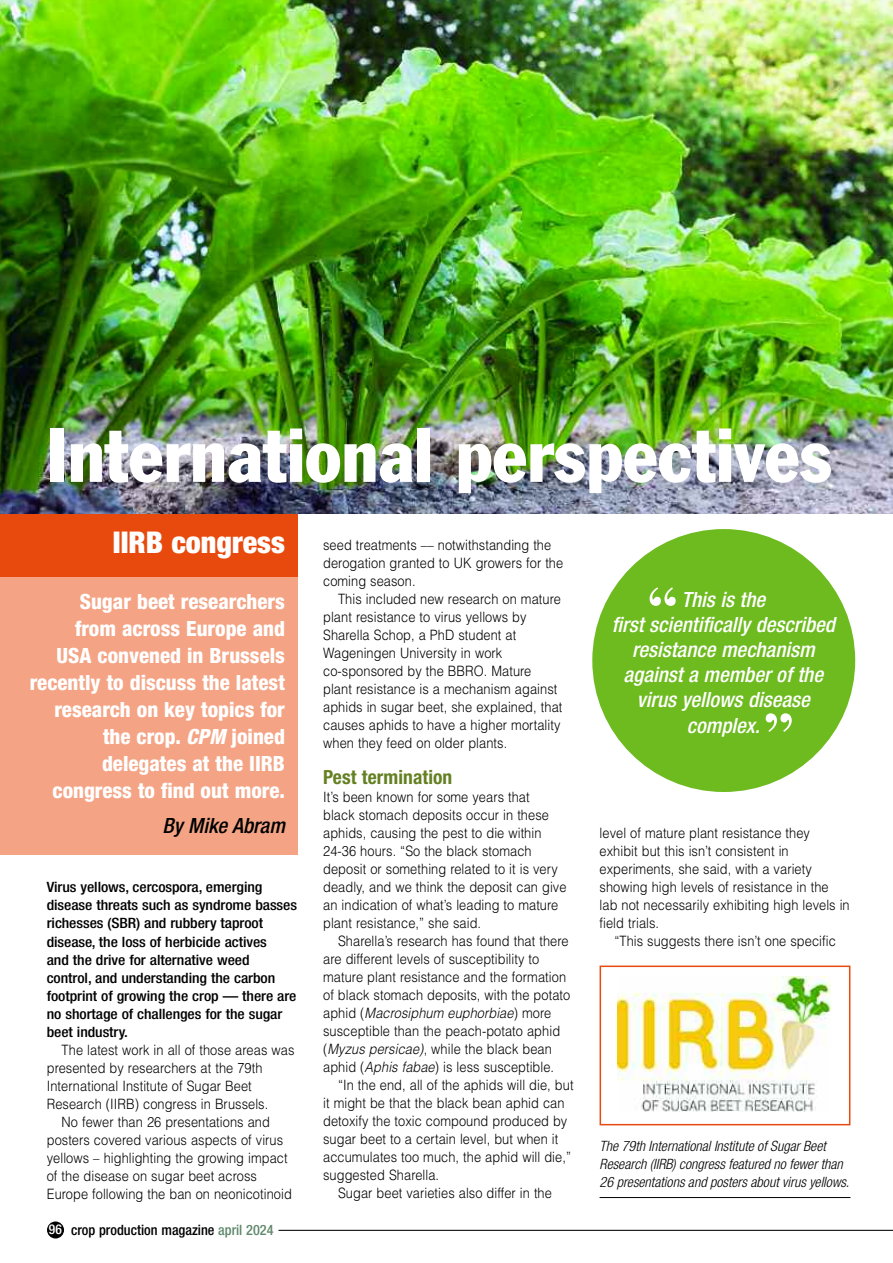
<style>
.page{position:relative;width:893px;height:1263px;background:#fff}
.page>*{position:absolute;margin:0;border:0;box-sizing:border-box;transform-origin:0 0}
.t1{font:condensed 75px "Franklin Gothic";color:#fff}
.t2{font:700 57px "Bodoni BT";color:#fff}
.t3{font:900 condensed 30px "Helvetica Neue";color:#fff}
.t4{font:800 condensed 21px/27px "Helvetica Neue";color:#fff;text-align:right}
.t5{font:italic 500 condensed 21px/25.2px "Helvetica Neue";color:#fff;text-align:center}
.t6{font:italic 500 condensed 21px "Helvetica Neue";color:#000}
.t7{font:700 condensed 19.5px "Helvetica Neue";letter-spacing:.005em;color:#648022}
.t8{font:300 14.25px/18px "Helvetica";letter-spacing:.005em;color:#000;scale:.9 1}
.t9{font:500 condensed 14.25px/18px "Helvetica Neue";letter-spacing:-.005em;color:#000;scale:1.1 1}
.t10{font:italic 300 condensed 14.25px/18px "Helvetica Neue";color:#000}
.t11{font:500 condensed 14.25px "Helvetica Neue";letter-spacing:-.005em;color:#000}
.s1{font-style:italic}
.s2{font-size:13.5px;color:#fff}
.s3{color:#60896c}
</style>
<div class="page">
<img style="left:0;top:0;width:893px;height:514px">
<div style="left:0;top:576px;width:298px;height:278px;background:#f4a485"></div>
<div style="left:0;top:514px;width:298px;height:63px;background:#e8490c"></div>
<img style="left:617px;top:976px;width:213px;height:135px">
<div style="left:600px;top:965px;width:250px;height:160px;border:2px solid #e8490c"></div>
<hr style="left:600px;top:1197px;width:250px;height:1px;background:#000">
<div style="left:592px;top:529px;width:263px;height:263px;background:#6ebb20;border-radius:50%"></div>
<div style="left:47px;top:1221px;width:17px;height:17px;background:#000;border-radius:50%"></div>
<hr style="left:278px;top:1230px;width:615px;height:1px;background:#000">
<h1 class="t1" style="left:47px;top:428px;width:786px">International perspectives</h1>
<h3 class="t3" style="left:113px;top:532px;width:174px">IIRB congress</h3>
<h3 class="t4" style="left:30px;top:589px;width:257px">Sugar beet researchers<br>from across Europe and<br>USA convened in Brussels recently to discuss the latest research on key topics for the crop. <span class="s1">CPM</span> joined delegates at the IIRB congress to find out more.</h3>
<h3 class="t6" style="left:162px;top:818px;width:124px">By Mike Abram</h3>
<p class="t9" style="left:47px;top:880px;width:229px">Virus yellows, cercospora, emerging disease threats such as syndrome basses richesses (SBR) and rubbery taproot disease, the loss of herbicide actives<br>and the drive for alternative weed control, and understanding the carbon footprint of growing the crop –– there are no shortage of challenges for the sugar beet industry.</p>
<p class="t8" style="left:62px;top:1040px;width:260px">The latest work in all of those areas was</p>
<p class="t8" style="left:47px;top:1058px;width:241px">presented by researchers at the 79th</p>
<p class="t8" style="left:47px;top:1076px;width:229px">International Institute of Sugar Beet</p>
<p class="t8" style="left:47px;top:1094px;width:248px">Research (IIRB) congress in Brussels.</p>
<p class="t8" style="left:62px;top:1112px;width:233px">No fewer than 26 presentations and</p>
<p class="t8" style="left:47px;top:1130px;width:264px">posters covered various aspects of virus</p>
<p class="t8" style="left:47px;top:1148px;width:269px">yellows – highlighting the growing impact</p>
<p class="t8" style="left:47px;top:1166px;width:235px">of the disease on sugar beet across</p>
<p class="t8" style="left:47px;top:1184px;width:274px">Europe following the ban on neonicotinoid</p>
<p class="t11" style="left:49px;top:1225px;width:226px"><span class="s2">96</span> crop production magazine <span class="s3">april 2024</span></p>
<p class="t8" style="left:323px;top:536px;width:268px">seed treatments –– notwithstanding the derogation granted to UK growers for the coming season.</p>
<p class="t8" style="left:323px;top:590px;width:267px;text-indent:15px">This included new research on mature plant resistance to virus yellows by Sharella Schop, a PhD student at Wageningen University in work co-sponsored by the BBRO. Mature plant resistance is a mechanism against aphids in sugar beet, she explained, that causes aphids to have a higher mortality when they feed on older plants.</p>
<h3 class="t7" style="left:323px;top:770px;width:131px">Pest termination</h3>
<p class="t8" style="left:323px;top:788px;width:272px">It’s been known for some years that<br>black stomach deposits occur in these aphids, causing the pest to die within 24-36 hours. “So the black stomach deposit or something related to it is very deadly, and we think the deposit can give an indication of what’s leading to mature plant resistance,” she said.</p>
<p class="t8" style="left:323px;top:932px;width:276px;text-indent:15px">Sharella’s research has found that there are different levels of susceptibility to mature plant resistance and the formation of black stomach deposits, with the potato aphid (<span class="s1">Macrosiphum euphorbiae</span>) more susceptible than the peach-potato aphid (<span class="s1">Myzus persicae)</span>, while the black bean aphid (<span class="s1">Aphis fabae</span>) is less susceptible.</p>
<p class="t8" style="left:338px;top:1076px;width:263px">“In the end, all of the aphids will die, but</p>
<p class="t8" style="left:323px;top:1094px;width:270px">it might be that the black bean aphid can</p>
<p class="t8" style="left:323px;top:1112px;width:273px">detoxify the toxic compound produced by</p>
<p class="t8" style="left:323px;top:1130px;width:263px">sugar beet to a certain level, but when it</p>
<p class="t8" style="left:323px;top:1148px;width:277px">accumulates too much, the aphid will die,”</p>
<p class="t8" style="left:323px;top:1166px;width:130px">suggested Sharella.</p>
<p class="t8" style="left:338px;top:1184px;width:239px">Sugar beet varieties also differ in the</p>
<h2 class="t2" style="left:646px;top:588px;width:34px">“</h2>
<h3 class="t5" style="left:612px;top:588px;width:225px">This is the<br>first scientifically described resistance mechanism against a member of the virus yellows disease complex.</h3>
<h2 class="t2" style="left:762px;top:714px;width:34px">”</h2>
<p class="t8" style="left:600px;top:824px;width:279px">level of mature plant resistance they exhibit but this isn’t consistent in experiments, she said, with a variety showing high levels of resistance in the lab not necessarily exhibiting high levels in field trials.</p>
<p class="t8" style="left:614px;top:932px;width:247px">“This suggests there isn’t one specific</p>
<p class="t10" style="left:600px;top:1138px;width:251px">The 79th International Institute of Sugar Beet<br>Research (IIRB) congress featured no fewer than<br>26 presentations and posters about virus yellows.</p>
</div>
